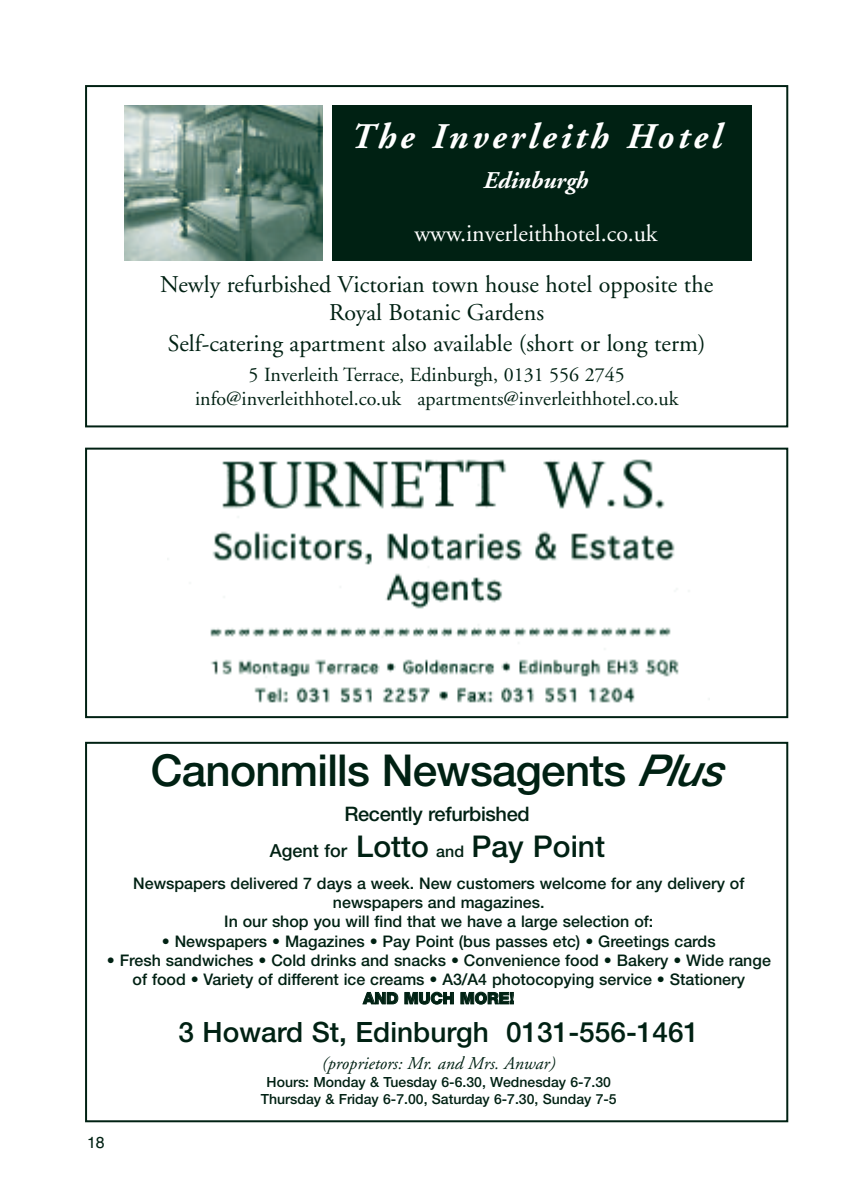
<style>
.page{position:relative;width:845px;height:1191px;background:#fff}
.page>*{position:absolute;margin:0;border:0;box-sizing:border-box;transform-origin:0 0}
.t1{font:500 44px "Helvetica Neue";letter-spacing:-.015em;color:#002113}
.t2{font:italic 700 36px "Adobe Garamond";letter-spacing:.105em;color:#fff}
.t3{font:500 30px "Helvetica Neue";color:#002113}
.t4{font:500 28px "Helvetica Neue";color:#002113}
.t5{font:24px/29.4px "Adobe Garamond";color:#002113;text-align:center}
.t6{font:24px "Adobe Garamond";color:#fff}
.t7{font:italic 700 24px "Adobe Garamond";color:#fff}
.t8{font:20px/24px "Adobe Garamond";color:#002113;text-align:center}
.t9{font:500 20px "Helvetica Neue";letter-spacing:-.015em;color:#002113}
.t10{font:italic 18px "Adobe Garamond";color:#002113}
.t11{font:500 16px/19.2px "Helvetica Neue";color:#002113;text-align:center}
.t12{font:800 16px "Helvetica Neue";color:#002113}
.t13{font:16px "Helvetica";color:#002113}
.t14{font:500 14px/16.8px "Helvetica Neue";color:#002113;text-align:center}
.s1{font-style:italic}
.s2{font-size:18px}
.s3{font-size:16px}
</style>
<div class="page">
<div style="left:85px;top:742px;width:703px;height:380px;border:2px solid #002113"></div>
<div style="left:85px;top:85px;width:703px;height:342px;border:2px solid #002113"></div>
<div style="left:332px;top:105px;width:419px;height:155px;background:#002113"></div>
<img style="left:124px;top:105px;width:199px;height:155px">
<img style="left:210px;top:459px;width:469px;height:244px">
<div style="left:85px;top:447px;width:703px;height:271px;border:2px solid #002113"></div>
<h2 class="t2" style="left:351px;top:122px;width:372px">The Inverleith Hotel</h2>
<h3 class="t7" style="left:483px;top:171px;width:106px">Edinburgh</h3>
<h3 class="t6" style="left:414px;top:224px;width:245px">www.inverleithhotel.co.uk</h3>
<h3 class="t5" style="left:160px;top:271px;width:554px">Newly refurbished Victorian town house hotel opposite the<br>Royal Botanic Gardens<br>Self-catering apartment also available (short or long term)</h3>
<p class="t8" style="left:195px;top:364px;width:485px">5 Inverleith Terrace, Edinburgh, 0131 556 2745 info@inverleithhotel.co.uk apartments@inverleithhotel.co.uk</p>
<h1 class="t1" style="left:151px;top:755px;width:582px">Canonmills Newsagents <span class="s1">Plus</span></h1>
<p class="t9" style="left:344px;top:806px;width:187px">Recently refurbished</p>
<h3 class="t3" style="left:270px;top:835px;width:337px"><span class="s2">Agent for</span> Lotto <span class="s3">and</span> Pay Point</h3>
<p class="t11" style="left:133px;top:875px;width:613px">Newspapers delivered 7 days a week. New customers welcome for any delivery of newspapers and magazines.<br>In our shop you will find that we have a large selection of:</p>
<p class="t11" style="left:162px;top:932px;width:555px">• Newspapers • Magazines • Pay Point (bus passes etc) • Greetings cards</p>
<p class="t11" style="left:107px;top:952px;width:665px">• Fresh sandwiches • Cold drinks and snacks • Convenience food • Bakery • Wide range of food • Variety of different ice creams • A3/A4 photocopying service • Stationery</p>
<p class="t12" style="left:363px;top:992px;width:153px">AND MUCH MORE!</p>
<h3 class="t4" style="left:178px;top:1022px;width:522px">3 Howard St, Edinburgh 0131-556-1461</h3>
<p class="t10" style="left:322px;top:1055px;width:235px">(proprietors: Mr. and Mrs. Anwar)</p>
<p class="t14" style="left:261px;top:1075px;width:357px">Hours: Monday &amp; Tuesday 6-6.30, Wednesday 6-7.30<br>Thursday &amp; Friday 6-7.00, Saturday 6-7.30, Sunday 7-5</p>
<p class="t13" style="left:87px;top:1133px;width:19px">18</p>
</div>
